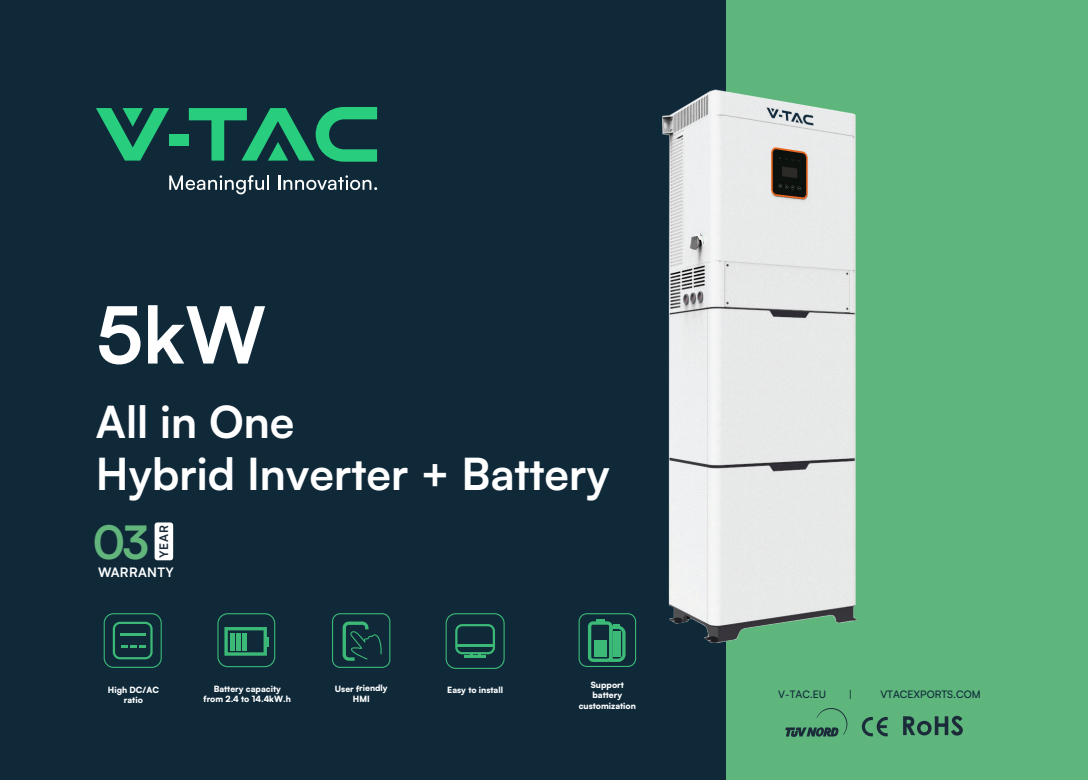
<style>
.page{position:relative;width:1088px;height:780px;background:#fff}
.page>*{position:absolute;margin:0;border:0;box-sizing:border-box;transform-origin:0 0}
.t1{font:700 78.38px "Satoshi";color:#fff}
.t2{font:700 45.88px "Satoshi Variable";color:#62b57b}
.t3{font:700 44.12px/52px "Satoshi";color:#fff}
.t4{font:700 13px "Satoshi Variable";letter-spacing:.025em;color:#fff}
.t5{font:700 11.75px "Satoshi Variable";color:#1b2b3a}
.t6{font:500 10.38px "Satoshi";color:#0f2939}
.t7{font:900 8.5px/10.2px "Satoshi";color:#fff;text-align:center}
</style>
<div class="page">
<div style="left:723px;top:0;width:365px;height:780px;background:#5eb67c"></div>
<div style="left:0;top:0;width:725px;height:780px;background:#0f2939"></div>
<svg style="left:169px;top:175px;width:100px;height:19px"></svg>
<svg style="left:278px;top:175px;width:99px;height:15px"></svg>
<div style="left:169px;top:135px;width:20px;height:11px;background:#28cd7e"></div>
<svg style="left:96px;top:108px;width:73px;height:53px"></svg>
<svg style="left:189px;top:107px;width:188px;height:55px"></svg>
<svg style="left:862px;top:717px;width:26px;height:19px"></svg>
<svg style="left:903px;top:715px;width:60px;height:20px"></svg>
<svg style="left:785px;top:708px;width:62px;height:29px"></svg>
<div style="left:155px;top:522px;width:18px;height:38px;background:#fff;border-radius:3px"></div>
<svg style="left:104px;top:613px;width:58px;height:55px"></svg>
<svg style="left:217px;top:613px;width:58px;height:54px"></svg>
<hr style="left:265px;top:636px;width:4px;height:10px;background:#3cb877">
<div style="left:230px;top:632px;width:5px;height:18px;background:#3cb877"></div>
<div style="left:236px;top:632px;width:5px;height:18px;background:#3cb877"></div>
<div style="left:242px;top:632px;width:5px;height:18px;background:#3cb877"></div>
<svg style="left:332px;top:613px;width:58px;height:55px"></svg>
<svg style="left:446px;top:613px;width:59px;height:56px"></svg>
<svg style="left:578px;top:613px;width:43px;height:54px"></svg>
<div style="left:594px;top:640px;width:12px;height:16px;background:#3cb877"></div>
<div style="left:613px;top:631px;width:7px;height:25px;background:#3cb877"></div>
<img style="left:621px;top:60px;width:236px;height:613px">
<h1 class="t1" style="left:96px;top:278px;width:172px">5kW</h1>
<h3 class="t3" style="left:96px;top:393px;width:515px">All in One<br>Hybrid Inverter + Battery</h3>
<h2 class="t2" style="left:93px;top:507px;width:58px">03</h2>
<h3 class="t5" style="left:155px;top:557px;width:34px;rotate:-90deg">YEAR</h3>
<h3 class="t4" style="left:98px;top:562px;width:77px">WARRANTY</h3>
<p class="t7" style="left:108px;top:684px;width:53px">High DC/AC ratio</p>
<p class="t7" style="left:204px;top:682px;width:89px">Battery capacity from 2.4 to 14.4kW.h</p>
<p class="t7" style="left:335px;top:682px;width:54px">User friendly<br>HMI</p>
<p class="t7" style="left:447px;top:684px;width:57px">Easy to install</p>
<p class="t7" style="left:579px;top:679px;width:59px">Support battery customization</p>
<p class="t6" style="left:778px;top:686px;width:49px">V-TAC.EU</p>
<p class="t6" style="left:849px;top:686px;width:5px">|</p>
<p class="t6" style="left:880px;top:686px;width:102px">VTACEXPORTS.COM</p>
</div>
